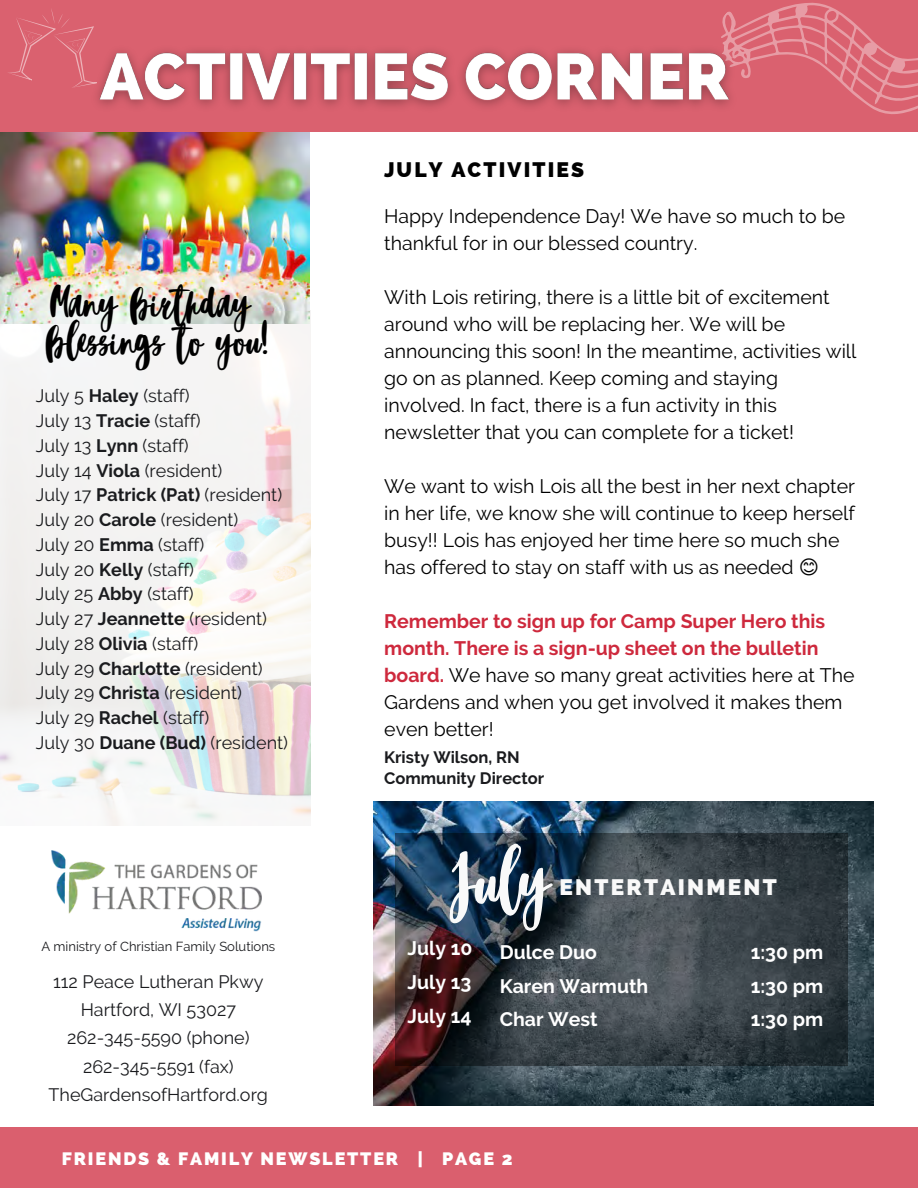
<style>
.page{position:relative;width:918px;height:1188px;background:#fff}
.page>*{position:absolute;margin:0;border:0;box-sizing:border-box;transform-origin:0 0}
.t1{font:63.45px "Blacktear Script";color:#f9f9f9}
.t2{font:36.75px "Blacktear Script";color:#000}
.t3{font:800 22.5px "Raleway";letter-spacing:.1em;color:#f9f9f9}
.t4{font:800 21px "Raleway";letter-spacing:.1em;color:#000}
.t5{font:19.5px/27px "Raleway";color:#000}
.t6{font:700 19.5px "Raleway";color:#fff}
.t7{font:18px "Raleway";color:#1a1b1e}
.t8{font:800 18px "Raleway";letter-spacing:.1em;color:#fff}
.t9{font:700 16.5px "Raleway";color:#1a1b1e}
.t10{font:13.05px "Raleway";color:#1a1b1e}
.s1{font-weight:700}
.s2{font-weight:700;color:#ce293d}
</style>
<div class="page">
<div style="left:0;top:1127px;width:918px;height:61px;background:#da5f6e"></div>
<div style="left:0;top:0;width:918px;height:132px;background:#da616f"></div>
<img style="left:0;top:310px;width:310px;height:515px">
<img style="left:0;top:132px;width:309px;height:191px">
<img style="left:51px;top:850px;width:211px;height:81px">
<svg style="left:722px;top:2px;width:196px;height:112px"></svg>
<svg style="left:8px;top:9px;width:76px;height:79px"></svg>
<img style="left:374px;top:802px;width:499px;height:304px">
<svg style="left:395px;top:833px;width:453px;height:232px;background:#363e46"></svg>
<img style="left:84px;top:26px;width:662px;height:108px">
<p class="t2" style="left:50px;top:282px;width:202px">Many birthday</p>
<p class="t2" style="left:46px;top:320px;width:224px">blessings to you!</p>
<p class="t7" style="left:36px;top:385px;width:155px">July 5 <span class="s1">Haley</span> (staff)</p>
<p class="t7" style="left:36px;top:410px;width:166px">July 13 <span class="s1">Tracie</span> (staff)</p>
<p class="t7" style="left:36px;top:435px;width:155px">July 13 <span class="s1">Lynn</span> (staff)</p>
<p class="t7" style="left:36px;top:460px;width:188px">July 14 <span class="s1">Viola</span> (resident)</p>
<p class="t7" style="left:36px;top:484px;width:248px">July 17 <span class="s1">Patrick (Pat)</span> (resident)</p>
<p class="t7" style="left:36px;top:509px;width:204px">July 20 <span class="s1">Carole</span> (resident)</p>
<p class="t7" style="left:36px;top:534px;width:170px">July 20 <span class="s1">Emma</span> (staff)</p>
<p class="t7" style="left:36px;top:559px;width:160px">July 20 <span class="s1">Kelly</span> (staff)</p>
<p class="t7" style="left:36px;top:583px;width:159px">July 25 <span class="s1">Abby</span> (staff)</p>
<p class="t7" style="left:36px;top:608px;width:233px">July 27 <span class="s1">Jeannette</span> (resident)</p>
<p class="t7" style="left:36px;top:633px;width:164px">July 28 <span class="s1">Olivia</span> (staff)</p>
<p class="t7" style="left:36px;top:658px;width:228px">July 29 <span class="s1">Charlotte</span> (resident)</p>
<p class="t7" style="left:36px;top:682px;width:208px">July 29 <span class="s1">Christa</span> (resident)</p>
<p class="t7" style="left:36px;top:707px;width:175px">July 29 <span class="s1">Rachel</span> (staff)</p>
<p class="t7" style="left:36px;top:732px;width:254px">July 30 <span class="s1">Duane (Bud)</span> (resident)</p>
<p class="t10" style="left:41px;top:939px;width:235px">A ministry of Christian Family Solutions</p>
<p class="t7" style="left:53px;top:971px;width:212px">112 Peace Lutheran Pkwy</p>
<p class="t7" style="left:81px;top:999px;width:157px">Hartford, WI 53027</p>
<p class="t7" style="left:67px;top:1027px;width:184px">262-345-5590 (phone)</p>
<p class="t7" style="left:83px;top:1056px;width:152px">262-345-5591 (fax)</p>
<p class="t7" style="left:49px;top:1084px;width:221px">TheGardensofHartford.org</p>
<p class="t4" style="left:384px;top:157px;width:202px">JULY ACTIVITIES</p>
<p class="t5" style="left:384px;top:203px;width:463px">Happy Independence Day! We have so much to be thankful for in our blessed country.</p>
<p class="t5" style="left:384px;top:284px;width:474px">With Lois retiring, there is a little bit of excitement around who will be replacing her. We will be announcing this soon! In the meantime, activities will go on as planned. Keep coming and staying involved. In fact, there is a fun activity in this newsletter that you can complete for a ticket!</p>
<p class="t5" style="left:384px;top:473px;width:472px">We want to wish Lois all the best in her next chapter in her life, we know she will continue to keep herself busy!! Lois has enjoyed her time here so much she has offered to stay on staff with us as needed</p>
<p class="t5" style="left:384px;top:608px;width:472px"><span class="s2">Remember to sign up for Camp Super Hero this month. There is a sign-up sheet on the bulletin board.</span> We have so many great activities here at The Gardens and when you get involved it makes them even better!</p>
<p class="t9" style="left:384px;top:747px;width:137px">Kristy Wilson, RN</p>
<p class="t9" style="left:384px;top:769px;width:162px">Community Director</p>
<p class="t1" style="left:448px;top:845px;width:103px;rotate:-1deg">July</p>
<p class="t3" style="left:559px;top:874px;width:219px">ENTERTAINMENT</p>
<p class="t6" style="left:408px;top:937px;width:66px">July 10</p>
<p class="t6" style="left:408px;top:971px;width:65px">July 13</p>
<p class="t6" style="left:408px;top:1005px;width:65px">July 14</p>
<p class="t6" style="left:500px;top:941px;width:99px">Dulce Duo</p>
<p class="t6" style="left:500px;top:974px;width:150px">Karen Warmuth</p>
<p class="t6" style="left:500px;top:1008px;width:99px">Char West</p>
<p class="t6" style="left:751px;top:941px;width:74px">1:30 pm</p>
<p class="t6" style="left:751px;top:974px;width:74px">1:30 pm</p>
<p class="t6" style="left:751px;top:1008px;width:74px">1:30 pm</p>
<p class="t8" style="left:62px;top:1148px;width:452px">FRIENDS &amp; FAMILY NEWSLETTER | PAGE 2</p>
</div>
